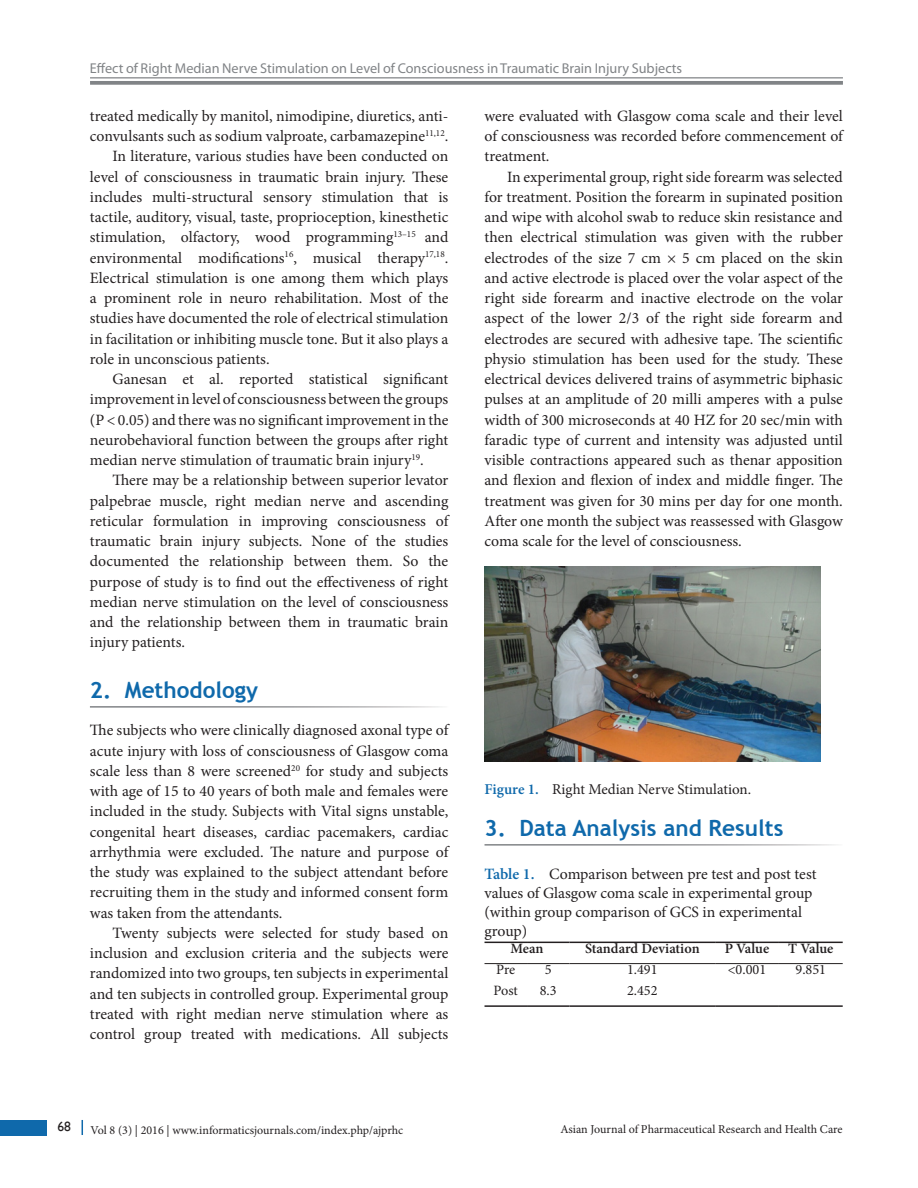
<style>
.page{position:relative;width:918px;height:1188px;background:#fff}
.page>*{position:absolute;margin:0;border:0;box-sizing:border-box;transform-origin:0 0}
.Body_Head{font:700 22.5px "Trebuchet MS";color:#0f69ab}
.Body_Text_Ind_F{font:15.75px/20.2px "Minion Pro";color:#231f20;text-align:justify}
.Body_Text{font:15.75px/20.2px "Minion Pro";letter-spacing:-.005em;color:#231f20;text-align:justify}
.Body_Text_Ind_L{font:15.75px/20.2px "Minion Pro";color:#231f20;text-align:justify}
.t1{font:15px "Minion Pro";color:#231f20}
.t2{font:14.25px "Myriad Pro";color:#818487}
.t3{font:600 14.25px "Minion Pro";color:#231f20}
.t4{font:14.25px "Minion Pro";color:#231f20}
.t5{font:13.5px "Gill Sans";color:#231f20}
.t6{font:12px "Minion Pro";color:#231f20}
.s1{font-weight:600;color:#0f69ab}
</style>
<div class="page">
<div style="left:0;top:1120px;width:47px;height:15px;background:#0f69ab"></div>
<svg style="left:82px;top:1120px;width:1px;height:15px"></svg>
<hr style="left:90px;top:77px;width:753px;height:1px;background:#818487">
<svg style="left:90px;top:81px;width:753px;height:4px;background:#898c8f"></svg>
<img style="left:485px;top:566px;width:335px;height:195px">
<hr style="left:485px;top:942px;width:42px;height:1px;background:#231f20">
<hr style="left:527px;top:942px;width:43px;height:1px;background:#231f20">
<hr style="left:570px;top:942px;width:145px;height:1px;background:#231f20">
<hr style="left:715px;top:942px;width:64px;height:1px;background:#231f20">
<hr style="left:779px;top:942px;width:64px;height:1px;background:#231f20">
<hr style="left:485px;top:963px;width:42px;height:1px;background:#231f20">
<hr style="left:527px;top:963px;width:43px;height:1px;background:#231f20">
<hr style="left:570px;top:963px;width:145px;height:1px;background:#231f20">
<hr style="left:715px;top:963px;width:64px;height:1px;background:#231f20">
<hr style="left:779px;top:963px;width:64px;height:1px;background:#231f20">
<hr style="left:715px;top:1005px;width:64px;height:2px;background:#231f20">
<hr style="left:779px;top:1005px;width:64px;height:2px;background:#231f20">
<hr style="left:485px;top:1005px;width:42px;height:2px;background:#231f20">
<hr style="left:527px;top:1005px;width:43px;height:2px;background:#231f20">
<hr style="left:570px;top:1005px;width:145px;height:2px;background:#231f20">
<p class="t2" style="left:90px;top:60px;width:594px">Effect of Right Median Nerve Stimulation on Level of Consciousness in Traumatic Brain Injury Subjects</p>
<p class="Body_Text_Ind_F" style="left:90px;top:106px;width:360px">treated medically by manitol, nimodipine, diuretics, anti&shy;convulsants such as sodium valproate, carbamazepine<sup>11,12</sup>.</p>
<p class="Body_Text_Ind_F" style="left:90px;top:146px;width:360px;text-indent:23px">In literature, various studies have been conducted on level of consciousness in traumatic brain injury. These includes multi-structural sensory stimulation that is tactile, auditory, visual, taste, proprioception, kinesthetic stimulation, olfactory, wood programming<sup>13–15</sup> and environmental modifications<sup>16</sup>, musical therapy<sup>17,18</sup>.<br>Electrical stimulation is one among them which plays a prominent role in neuro rehabilitation. Most of the studies have documented the role of electrical stimulation in facilitation or inhibiting muscle tone. But it also plays a role in unconscious patients.</p>
<p class="Body_Text_Ind_F" style="left:90px;top:369px;width:360px;text-indent:23px">Ganesan et al. reported statistical significant improvement in level of consciousness between the groups (P &lt; 0.05) and there was no significant improvement in the neurobehavioral function between the groups after right median nerve stimulation of traumatic brain injury<sup>19</sup>.</p>
<p class="Body_Text_Ind_L" style="left:90px;top:470px;width:360px;text-indent:23px">There may be a relationship between superior levator palpebrae muscle, right median nerve and ascending reticular formulation in improving consciousness of traumatic brain injury subjects. None of the studies documented the relationship between them. So the purpose of study is to find out the effectiveness of right median nerve stimulation on the level of consciousness and the relationship between them in traumatic brain injury patients.</p>
<p class="Body_Head" style="left:90px;top:676px;width:170px">2. Methodology</p>
<p class="Body_Text" style="left:90px;top:720px;width:360px">The subjects who were clinically diagnosed axonal type of acute injury with loss of consciousness of Glasgow coma scale less than 8 were screened<sup>20</sup> for study and subjects with age of 15 to 40 years of both male and females were included in the study. Subjects with Vital signs unstable, congenital heart diseases, cardiac pacemakers, cardiac arrhythmia were excluded. The nature and purpose of the study was explained to the subject attendant before recruiting them in the study and informed consent form was taken from the attendants.</p>
<p class="Body_Text_Ind_F" style="left:90px;top:923px;width:360px;text-indent:23px">Twenty subjects were selected for study based on inclusion and exclusion criteria and the subjects were randomized into two groups, ten subjects in experimental and ten subjects in controlled group. Experimental group treated with right median nerve stimulation where as control group treated with medications. All subjects</p>
<p class="Body_Text_Ind_F" style="left:485px;top:106px;width:360px">were evaluated with Glasgow coma scale and their level of consciousness was recorded before commencement of treatment.</p>
<p class="Body_Text_Ind_F" style="left:485px;top:167px;width:360px;text-indent:23px">In experimental group, right side forearm was selected for treatment. Position the forearm in supinated position and wipe with alcohol swab to reduce skin resistance and then electrical stimulation was given with the rubber electrodes of the size 7 cm × 5 cm placed on the skin and active electrode is placed over the volar aspect of the right side forearm and inactive electrode on the volar aspect of the lower 2/3 of the right side forearm and electrodes are secured with adhesive tape. The scientific physio stimulation has been used for the study. These electrical devices delivered trains of asymmetric biphasic pulses at an amplitude of 20 milli amperes with a pulse width of 300 microseconds at 40 HZ for 20 sec/min with faradic type of current and intensity was adjusted until visible contractions appeared such as thenar apposition and flexion and flexion of index and middle finger. The treatment was given for 30 mins per day for one month.<br>After one month the subject was reassessed with Glasgow coma scale for the level of consciousness.</p>
<p class="t1" style="left:485px;top:779px;width:268px"><span class="s1">Figure 1.</span> Right Median Nerve Stimulation.</p>
<p class="Body_Head" style="left:485px;top:814px;width:300px">3. Data Analysis and Results</p>
<p class="Body_Text_Ind_F" style="left:485px;top:864px;width:334px;line-height:18.9px;text-align:left"><span class="s1">Table 1.</span> Comparison between pre test and post test values of Glasgow coma scale in experimental group (within group comparison of GCS in experimental group)</p>
<p class="t3" style="left:511px;top:939px;width:35px">Mean</p>
<p class="t3" style="left:585px;top:939px;width:116px">Standard Deviation</p>
<p class="t3" style="left:725px;top:939px;width:46px">P Value</p>
<p class="t3" style="left:788px;top:939px;width:47px">T Value</p>
<p class="t4" style="left:496px;top:960px;width:21px">Pre</p>
<p class="t4" style="left:545px;top:960px;width:8px">5</p>
<p class="t4" style="left:627px;top:960px;width:32px">1.491</p>
<p class="t4" style="left:728px;top:960px;width:40px">&lt;0.001</p>
<p class="t4" style="left:796px;top:960px;width:32px">9.851</p>
<p class="t4" style="left:494px;top:981px;width:26px">Post</p>
<p class="t4" style="left:540px;top:981px;width:18px">8.3</p>
<p class="t4" style="left:627px;top:981px;width:32px">2.452</p>
<p class="t5" style="left:57px;top:1119px;width:15px">68</p>
<p class="t6" style="left:91px;top:1122px;width:314px">Vol 8 (3) | 2016 | www.informaticsjournals.com/index.php/ajprhc</p>
<p class="t6" style="left:560px;top:1121px;width:284px">Asian Journal of Pharmaceutical Research and Health Care</p>
</div>
